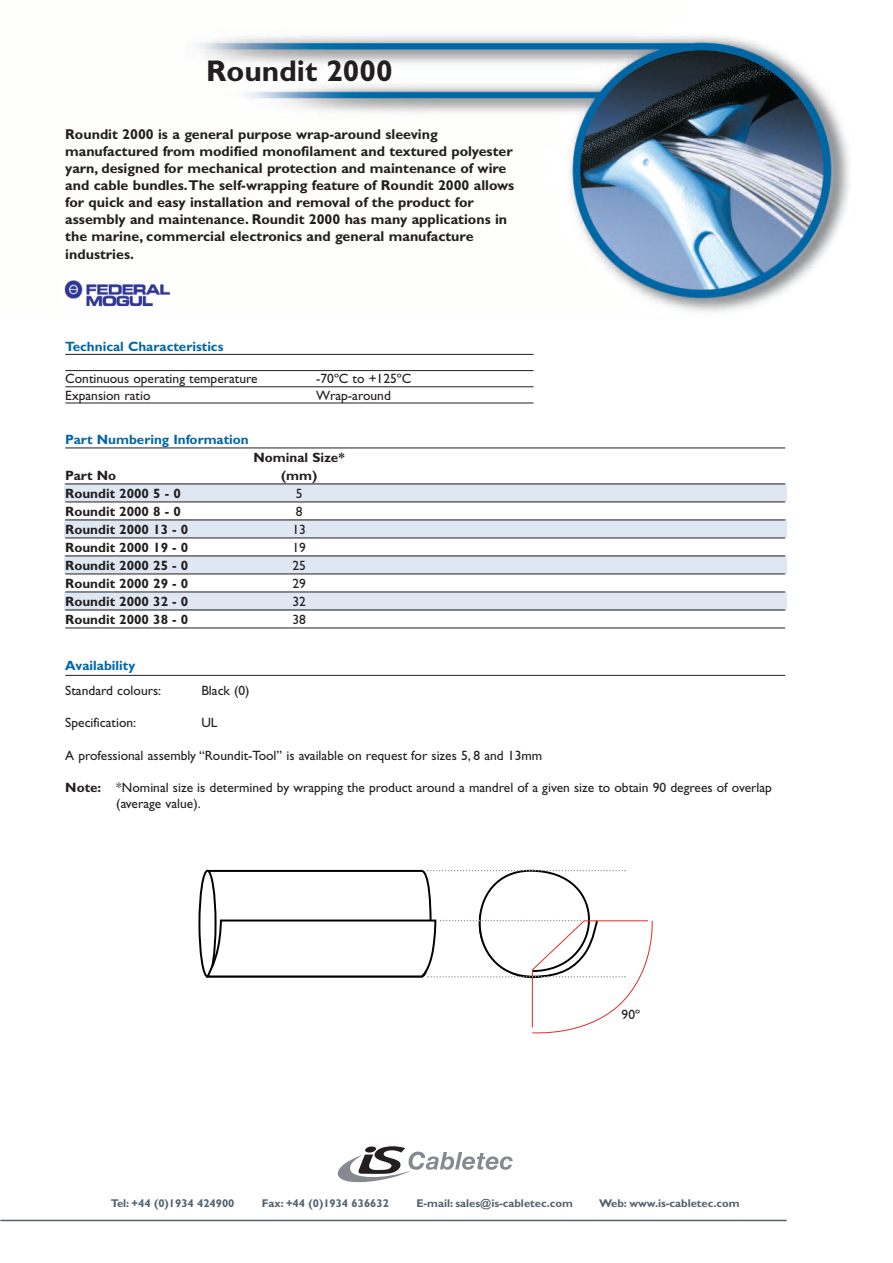
<style>
.page{position:relative;width:893px;height:1263px;background:#fff}
.page>*{position:absolute;margin:0;border:0;box-sizing:border-box;transform-origin:0 0}
.t1{font:700 30px "Gill Sans";color:#231f20}
.t2{font:700 14.25px/17.1px "Gill Sans";color:#231f20}
.t3{font:13.5px/16.2px "Gill Sans";color:#231f20}
.t4{font:700 13.5px "Gill Sans";color:#231f20}
.t5{font:700 13.5px "Gill Sans";color:#0067a5}
.t6{font:700 11.25px "Gill Sans";color:#52626f}
.s1{font-weight:700}
</style>
<div class="page">
<img style="left:2px;top:36px;width:848px;height:1186px">
<hr style="left:0;top:1220px;width:787px;height:1px;background:#52626f">
<svg style="left:338px;top:1146px;width:175px;height:36px"></svg>
<hr style="left:65px;top:354px;width:469px;height:1px;background:#231f20">
<hr style="left:65px;top:370px;width:469px;height:1px;background:#231f20">
<hr style="left:65px;top:386px;width:469px;height:1px;background:#231f20">
<hr style="left:65px;top:403px;width:469px;height:1px;background:#231f20">
<hr style="left:65px;top:675px;width:720px;height:1px;background:#231f20">
<div style="left:64px;top:484px;width:723px;height:18px;background:#dee7f2"></div>
<div style="left:64px;top:520px;width:723px;height:18px;background:#dee7f2"></div>
<div style="left:64px;top:556px;width:723px;height:18px;background:#dee7f2"></div>
<div style="left:64px;top:592px;width:723px;height:18px;background:#dee7f2"></div>
<hr style="left:65px;top:448px;width:720px;height:1px;background:#231f20">
<hr style="left:65px;top:484px;width:720px;height:1px;background:#231f20">
<hr style="left:65px;top:502px;width:720px;height:1px;background:#231f20">
<hr style="left:65px;top:520px;width:720px;height:1px;background:#231f20">
<hr style="left:65px;top:538px;width:720px;height:1px;background:#231f20">
<hr style="left:65px;top:556px;width:720px;height:1px;background:#231f20">
<hr style="left:65px;top:574px;width:720px;height:1px;background:#231f20">
<hr style="left:65px;top:592px;width:720px;height:1px;background:#231f20">
<hr style="left:65px;top:610px;width:720px;height:1px;background:#231f20">
<hr style="left:65px;top:628px;width:720px;height:1px;background:#231f20">
<img style="left:62px;top:279px;width:111px;height:29px">
<svg style="left:199px;top:871px;width:17px;height:105px"></svg>
<div style="left:198px;top:870px;width:19px;height:107px;border:2px solid #000;border-radius:50%"></div>
<svg style="left:206px;top:868px;width:451px;height:169px"></svg>
<h1 class="t1" style="left:206px;top:60px;width:188px">Roundit 2000</h1>
<p class="t2" style="left:65px;top:127px;width:450px">Roundit 2000 is a general purpose wrap-around sleeving manufactured from modified monofilament and textured polyester yarn, designed for mechanical protection and maintenance of wire and cable bundles.The self-wrapping feature of Roundit 2000 allows for quick and easy installation and removal of the product for assembly and maintenance. Roundit 2000 has many applications in the marine, commercial electronics and general manufacture industries.</p>
<p class="t5" style="left:65px;top:341px;width:160px">Technical Characteristics</p>
<p class="t3" style="left:65px;top:372px;width:194px">Continuous operating temperature</p>
<p class="t3" style="left:316px;top:372px;width:97px">-70ºC to +125ºC</p>
<p class="t3" style="left:65px;top:388px;width:87px">Expansion ratio</p>
<p class="t3" style="left:316px;top:388px;width:76px">Wrap-around</p>
<p class="t5" style="left:65px;top:435px;width:185px">Part Numbering Information</p>
<p class="t4" style="left:254px;top:453px;width:93px">Nominal Size*</p>
<p class="t4" style="left:65px;top:471px;width:52px">Part No</p>
<p class="t4" style="left:281px;top:471px;width:38px">(mm)</p>
<p class="t4" style="left:65px;top:489px;width:117px">Roundit 2000 5 - 0</p>
<p class="t3" style="left:296px;top:487px;width:8px">5</p>
<p class="t4" style="left:65px;top:507px;width:117px">Roundit 2000 8 - 0</p>
<p class="t3" style="left:296px;top:505px;width:8px">8</p>
<p class="t4" style="left:65px;top:525px;width:125px">Roundit 2000 13 - 0</p>
<p class="t3" style="left:292px;top:523px;width:15px">13</p>
<p class="t4" style="left:65px;top:543px;width:125px">Roundit 2000 19 - 0</p>
<p class="t3" style="left:292px;top:541px;width:15px">19</p>
<p class="t4" style="left:65px;top:561px;width:125px">Roundit 2000 25 - 0</p>
<p class="t3" style="left:292px;top:559px;width:15px">25</p>
<p class="t4" style="left:65px;top:579px;width:125px">Roundit 2000 29 - 0</p>
<p class="t3" style="left:292px;top:577px;width:15px">29</p>
<p class="t4" style="left:65px;top:597px;width:125px">Roundit 2000 32 - 0</p>
<p class="t3" style="left:292px;top:595px;width:15px">32</p>
<p class="t4" style="left:65px;top:615px;width:125px">Roundit 2000 38 - 0</p>
<p class="t3" style="left:292px;top:613px;width:15px">38</p>
<p class="t5" style="left:65px;top:660px;width:71px">Availability</p>
<p class="t3" style="left:65px;top:684px;width:97px">Standard colours:</p>
<p class="t3" style="left:201px;top:684px;width:50px">Black (0)</p>
<p class="t3" style="left:65px;top:716px;width:72px">Specification:</p>
<p class="t3" style="left:201px;top:716px;width:18px">UL</p>
<p class="t3" style="left:65px;top:748px;width:478px">A professional assembly “Roundit-Tool” is available on request for sizes 5, 8 and 13mm</p>
<p class="t3" style="left:116px;top:781px;width:657px;text-indent:-51px"><span class="s1">Note:</span> *Nominal size is determined by wrapping the product around a mandrel of a given size to obtain 90 degrees of overlap (average value).</p>
<p class="t3" style="left:622px;top:1007px;width:20px">90º</p>
<p class="t6" style="left:111px;top:1199px;width:125px">Tel: +44 (0)1934 424900</p>
<p class="t6" style="left:262px;top:1199px;width:128px">Fax: +44 (0)1934 636632</p>
<p class="t6" style="left:416px;top:1199px;width:158px">E-mail: sales@is-cabletec.com</p>
<p class="t6" style="left:599px;top:1199px;width:142px">Web: www.is-cabletec.com</p>
</div>
